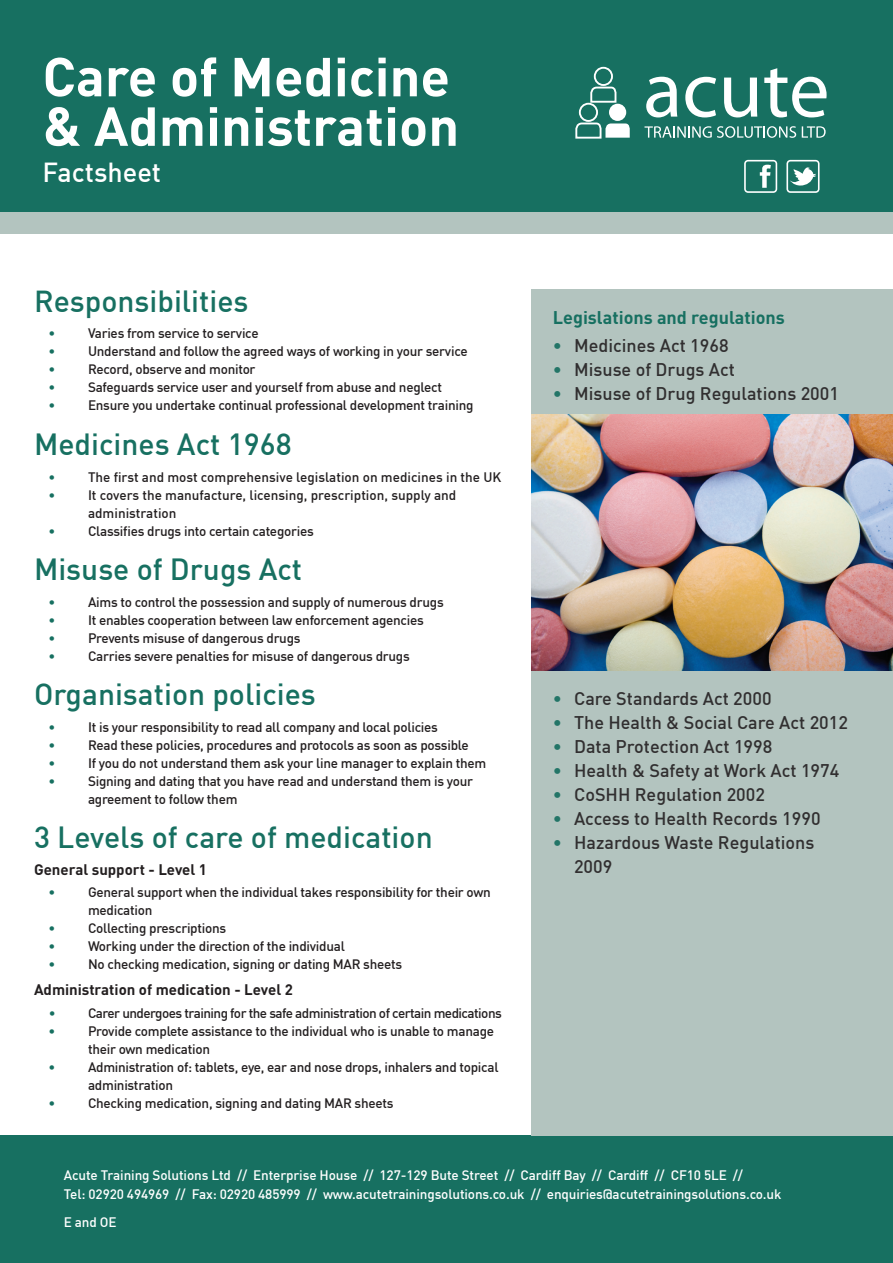
<style>
.page{position:relative;width:893px;height:1263px;background:#fff}
.page>*{position:absolute;margin:0;border:0;box-sizing:border-box;transform-origin:0 0}
.t1{font:700 54px/49.5px "DIN";color:#fff}
.Content_head_Green{font:500 30px "DIN";color:#177061}
.t2{font:500 27px "DIN";color:#fff}
.t3{font:500 18px/24px "DIN";color:#312f30}
.CC_Sub_Head_Green{font:700 18px "DIN";color:#177061}
.Body_Sub_head{font:700 15px "DIN";color:#231f20}
.t4{font:500 13.5px/18px "DIN";letter-spacing:-.02em;color:#231f20}
.t5{font:500 13.5px/19.5px "DIN";letter-spacing:-.01em;color:#fff}
.t6{font:500 13.5px/18px "DIN";color:#231f20}
.t7{font:500 13.5px "DIN";letter-spacing:-.04em;color:#231f20}
.t8{font:500 13.5px "DIN";color:#177061}
.s1{color:#177061}
.s2{color:#237567}
</style>
<div class="page">
<div style="left:0;top:1135px;width:893px;height:128px;background:#177061"></div>
<div style="left:0;top:0;width:893px;height:213px;background:#177061"></div>
<svg style="left:646px;top:77px;width:31px;height:40px"></svg>
<svg style="left:685px;top:77px;width:31px;height:40px"></svg>
<svg style="left:724px;top:78px;width:33px;height:39px"></svg>
<svg style="left:764px;top:68px;width:63px;height:49px"></svg>
<svg style="left:644px;top:126px;width:152px;height:12px"></svg>
<svg style="left:802px;top:126px;width:24px;height:12px"></svg>
<div style="left:609px;top:104px;width:17px;height:17px;background:#fff;border-radius:50%"></div>
<svg style="left:575px;top:122px;width:55px;height:17px"></svg>
<div style="left:579px;top:103px;width:19px;height:19px;border:2px solid #fff;border-radius:50%"></div>
<svg style="left:589px;top:86px;width:28px;height:18px"></svg>
<div style="left:594px;top:67px;width:19px;height:19px;border:2px solid #fff;border-radius:50%"></div>
<div style="left:0;top:213px;width:893px;height:21px;background:#b3c4bf"></div>
<svg style="left:744px;top:160px;width:33px;height:33px"></svg>
<svg style="left:786px;top:160px;width:33px;height:33px"></svg>
<div style="left:531px;top:289px;width:362px;height:846px;background:#b3c4bf"></div>
<img style="left:531px;top:415px;width:362px;height:255px">
<p class="t1" style="left:43px;top:50px;width:418px">Care of Medicine &amp; Administration</p>
<p class="t2" style="left:43px;top:155px;width:120px">Factsheet</p>
<p class="Content_head_Green" style="left:34px;top:282px;width:216px">Responsibilities</p>
<p class="t8" style="left:49px;top:325px;width:8px">•</p>
<p class="t4" style="left:88px;top:324px;width:172px">Varies from service to service</p>
<p class="t8" style="left:49px;top:343px;width:8px">•</p>
<p class="t4" style="left:88px;top:342px;width:381px">Understand and follow the agreed ways of working in your service</p>
<p class="t8" style="left:49px;top:361px;width:8px">•</p>
<p class="t4" style="left:88px;top:360px;width:169px">Record, observe and monitor</p>
<p class="t8" style="left:49px;top:379px;width:8px">•</p>
<p class="t4" style="left:88px;top:378px;width:355px">Safeguards service user and yourself from abuse and neglect</p>
<p class="t8" style="left:49px;top:397px;width:8px">•</p>
<p class="t4" style="left:88px;top:396px;width:387px">Ensure you undertake continual professional development training</p>
<p class="Content_head_Green" style="left:34px;top:425px;width:259px">Medicines Act 1968</p>
<p class="t8" style="left:48px;top:468px;width:8px">•</p>
<p class="t6" style="left:88px;top:467px;width:415px">The first and most comprehensive legislation on medicines in the UK</p>
<p class="t8" style="left:48px;top:486px;width:8px">•</p>
<p class="t6" style="left:88px;top:485px;width:370px">It covers the manufacture, licensing, prescription, supply and administration</p>
<p class="t8" style="left:49px;top:522px;width:8px">•</p>
<p class="t4" style="left:88px;top:521px;width:227px">Classifies drugs into certain categories</p>
<p class="Content_head_Green" style="left:34px;top:550px;width:270px">Misuse of Drugs Act</p>
<p class="t8" style="left:49px;top:593px;width:8px">•</p>
<p class="t4" style="left:88px;top:592px;width:357px">Aims to control the possession and supply of numerous drugs</p>
<p class="t8" style="left:49px;top:611px;width:8px">•</p>
<p class="t4" style="left:88px;top:610px;width:337px">It enables cooperation between law enforcement agencies</p>
<p class="t8" style="left:49px;top:629px;width:8px">•</p>
<p class="t4" style="left:88px;top:628px;width:214px">Prevents misuse of dangerous drugs</p>
<p class="t8" style="left:49px;top:647px;width:8px">•</p>
<p class="t4" style="left:88px;top:646px;width:323px">Carries severe penalties for misuse of dangerous drugs</p>
<p class="Content_head_Green" style="left:34px;top:675px;width:283px">Organisation policies</p>
<p class="t8" style="left:49px;top:718px;width:8px">•</p>
<p class="t4" style="left:88px;top:717px;width:351px">It is your responsibility to read all company and local policies</p>
<p class="t8" style="left:49px;top:736px;width:8px">•</p>
<p class="t4" style="left:88px;top:735px;width:382px">Read these policies, procedures and protocols as soon as possible</p>
<p class="t8" style="left:49px;top:754px;width:8px">•</p>
<p class="t4" style="left:88px;top:753px;width:400px">If you do not understand them ask your line manager to explain them</p>
<p class="t8" style="left:49px;top:772px;width:8px">•</p>
<p class="t4" style="left:88px;top:771px;width:386px">Signing and dating that you have read and understand them is your agreement to follow them</p>
<p class="Content_head_Green" style="left:34px;top:818px;width:400px">3 Levels of care of medication</p>
<p class="Body_Sub_head" style="left:34px;top:859px;width:174px">General support - Level 1</p>
<p class="t8" style="left:49px;top:883px;width:8px">•</p>
<p class="t4" style="left:88px;top:882px;width:404px">General support when the individual takes responsibility for their own medication</p>
<p class="t8" style="left:49px;top:919px;width:8px">•</p>
<p class="t4" style="left:88px;top:918px;width:140px">Collecting prescriptions</p>
<p class="t8" style="left:49px;top:937px;width:8px">•</p>
<p class="t4" style="left:88px;top:936px;width:258px">Working under the direction of the individual</p>
<p class="t8" style="left:49px;top:955px;width:8px">•</p>
<p class="t4" style="left:88px;top:954px;width:316px">No checking medication, signing or dating MAR sheets</p>
<p class="Body_Sub_head" style="left:34px;top:980px;width:260px">Administration of medication - Level 2</p>
<p class="t7" style="left:49px;top:1004px;width:454px"><span class="s1">•</span> Carer undergoes training for the safe administration of certain medications</p>
<p class="t8" style="left:49px;top:1022px;width:8px">•</p>
<p class="t4" style="left:88px;top:1021px;width:408px">Provide complete assistance to the individual who is unable to manage their own medication</p>
<p class="t8" style="left:49px;top:1058px;width:8px">•</p>
<p class="t4" style="left:88px;top:1057px;width:412px">Administration of: tablets, eye, ear and nose drops, inhalers and topical administration</p>
<p class="t8" style="left:49px;top:1094px;width:8px">•</p>
<p class="t4" style="left:88px;top:1093px;width:307px">Checking medication, signing and dating MAR sheets</p>
<p class="CC_Sub_Head_Green" style="left:553px;top:306px;width:234px">Legislations and regulations</p>
<p class="t3" style="left:553px;top:333px;width:177px"><span class="s2">•</span> Medicines Act 1968</p>
<p class="t3" style="left:553px;top:357px;width:184px"><span class="s2">•</span> Misuse of Drugs Act</p>
<p class="t3" style="left:553px;top:381px;width:288px"><span class="s2">•</span> Misuse of Drug Regulations 2001</p>
<p class="t3" style="left:553px;top:686px;width:220px"><span class="s2">•</span> Care Standards Act 2000</p>
<p class="t3" style="left:553px;top:710px;width:297px"><span class="s2">•</span> The Health &amp; Social Care Act 2012</p>
<p class="t3" style="left:553px;top:734px;width:221px"><span class="s2">•</span> Data Protection Act 1998</p>
<p class="t3" style="left:553px;top:758px;width:288px"><span class="s2">•</span> Health &amp; Safety at Work Act 1974</p>
<p class="t3" style="left:553px;top:782px;width:214px"><span class="s2">•</span> CoSHH Regulation 2002</p>
<p class="t3" style="left:553px;top:806px;width:269px"><span class="s2">•</span> Access to Health Records 1990</p>
<p class="t3" style="left:574px;top:830px;width:242px;text-indent:-21px"><span class="s2">•</span> Hazardous Waste Regulations<br>2009</p>
<p class="t5" style="left:64px;top:1164px;width:719px">Acute Training Solutions Ltd // Enterprise House // 127-129 Bute Street // Cardiff Bay // Cardiff // CF10 5LE //<br>Tel: 02920 494969 // Fax: 02920 485999 // www.acutetrainingsolutions.co.uk // enquiries@acutetrainingsolutions.co.uk</p>
<p class="t5" style="left:64px;top:1212px;width:54px">E and OE</p>
</div>
